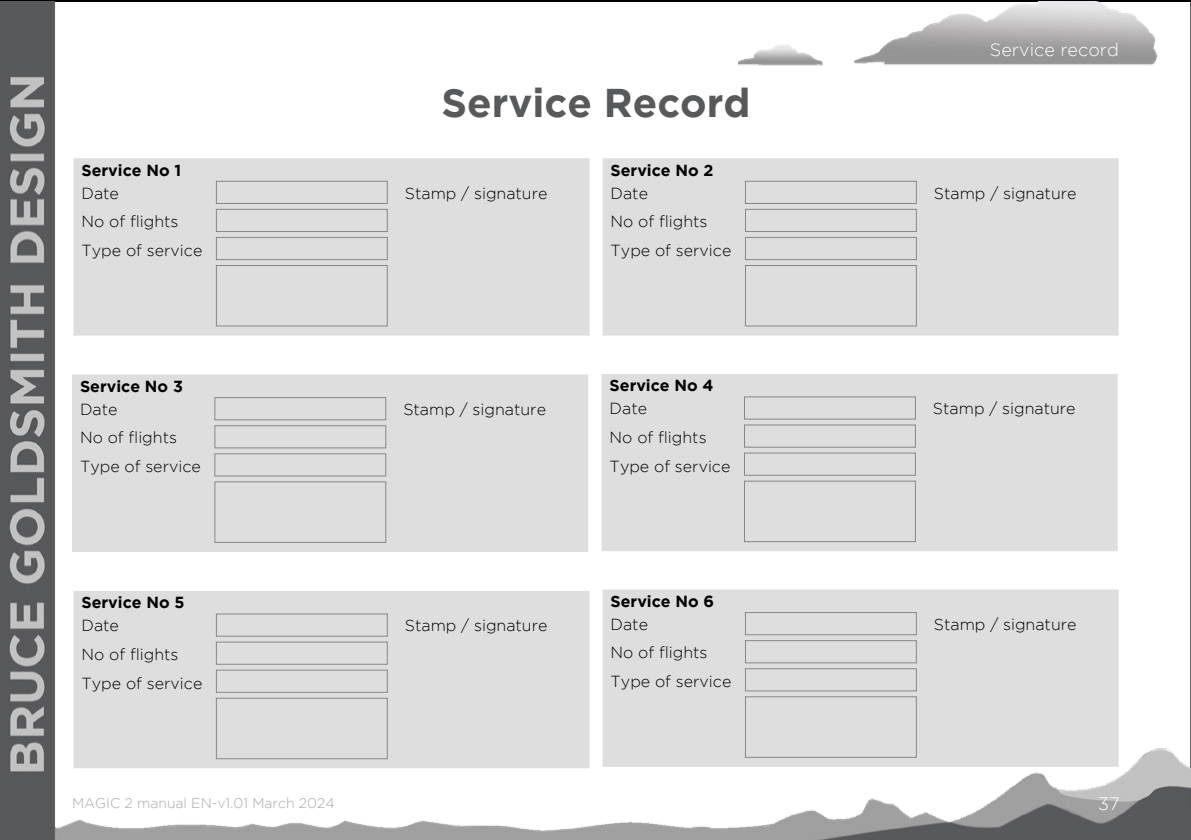
<style>
.page{position:relative;width:1191px;height:840px;background:#fff}
.page>*{position:absolute;margin:0;border:0;box-sizing:border-box;transform-origin:0 0}
.t1{font:700 40px "Gotham";color:#58595b}
.t2{font:300 18px "Gotham";color:#fff}
.t3{font:300 16px/28.8px "Gotham";color:#000}
.t4{font:700 16px "Gotham";color:#000}
.t5{font:300 14px "Gotham";color:#a7a9ac}
</style>
<div class="page">
<img style="left:0;top:1px;width:1191px;height:838px">
<div style="left:74px;top:158px;width:515px;height:177px;background:#dedede"></div>
<div style="left:72px;top:374px;width:516px;height:177px;background:#dedede"></div>
<div style="left:602px;top:158px;width:516px;height:177px;background:#dedede"></div>
<div style="left:601px;top:373px;width:516px;height:178px;background:#dedede"></div>
<div style="left:602px;top:589px;width:516px;height:177px;background:#dedede"></div>
<div style="left:74px;top:590px;width:515px;height:177px;background:#dedede"></div>
<h1 class="t1" style="left:441px;top:79px;width:310px">Service Record</h1>
<p class="t2" style="left:990px;top:39px;width:130px">Service record</p>
<p class="t4" style="left:82px;top:160px;width:101px">Service No 1</p>
<p class="t3" style="left:82px;top:178px;width:39px">Date</p>
<p class="t3" style="left:405px;top:178px;width:144px">Stamp / signature</p>
<p class="t3" style="left:82px;top:207px;width:122px">No of flights<br>Type of service</p>
<p class="t4" style="left:80px;top:377px;width:104px">Service No 3</p>
<p class="t3" style="left:80px;top:394px;width:39px">Date</p>
<p class="t3" style="left:403px;top:394px;width:144px">Stamp / signature</p>
<p class="t3" style="left:80px;top:423px;width:122px">No of flights<br>Type of service</p>
<p class="t4" style="left:82px;top:593px;width:105px">Service No 5</p>
<p class="t3" style="left:82px;top:610px;width:39px">Date</p>
<p class="t3" style="left:405px;top:610px;width:144px">Stamp / signature</p>
<p class="t3" style="left:82px;top:639px;width:122px">No of flights<br>Type of service</p>
<p class="t4" style="left:610px;top:160px;width:104px">Service No 2</p>
<p class="t3" style="left:610px;top:178px;width:39px">Date</p>
<p class="t3" style="left:934px;top:178px;width:144px">Stamp / signature</p>
<p class="t3" style="left:610px;top:207px;width:122px">No of flights<br>Type of service</p>
<p class="t4" style="left:609px;top:376px;width:105px">Service No 4</p>
<p class="t3" style="left:609px;top:394px;width:39px">Date</p>
<p class="t3" style="left:933px;top:394px;width:144px">Stamp / signature</p>
<p class="t3" style="left:609px;top:422px;width:122px">No of flights<br>Type of service</p>
<p class="t4" style="left:610px;top:591px;width:105px">Service No 6</p>
<p class="t3" style="left:610px;top:609px;width:39px">Date</p>
<p class="t3" style="left:934px;top:609px;width:144px">Stamp / signature</p>
<p class="t3" style="left:610px;top:637px;width:122px">No of flights<br>Type of service</p>
<p class="t5" style="left:72px;top:795px;width:264px">MAGIC 2 manual EN-v1.01 March 2024</p>
<p class="t2" style="left:1098px;top:793px;width:23px">37</p>
</div>
